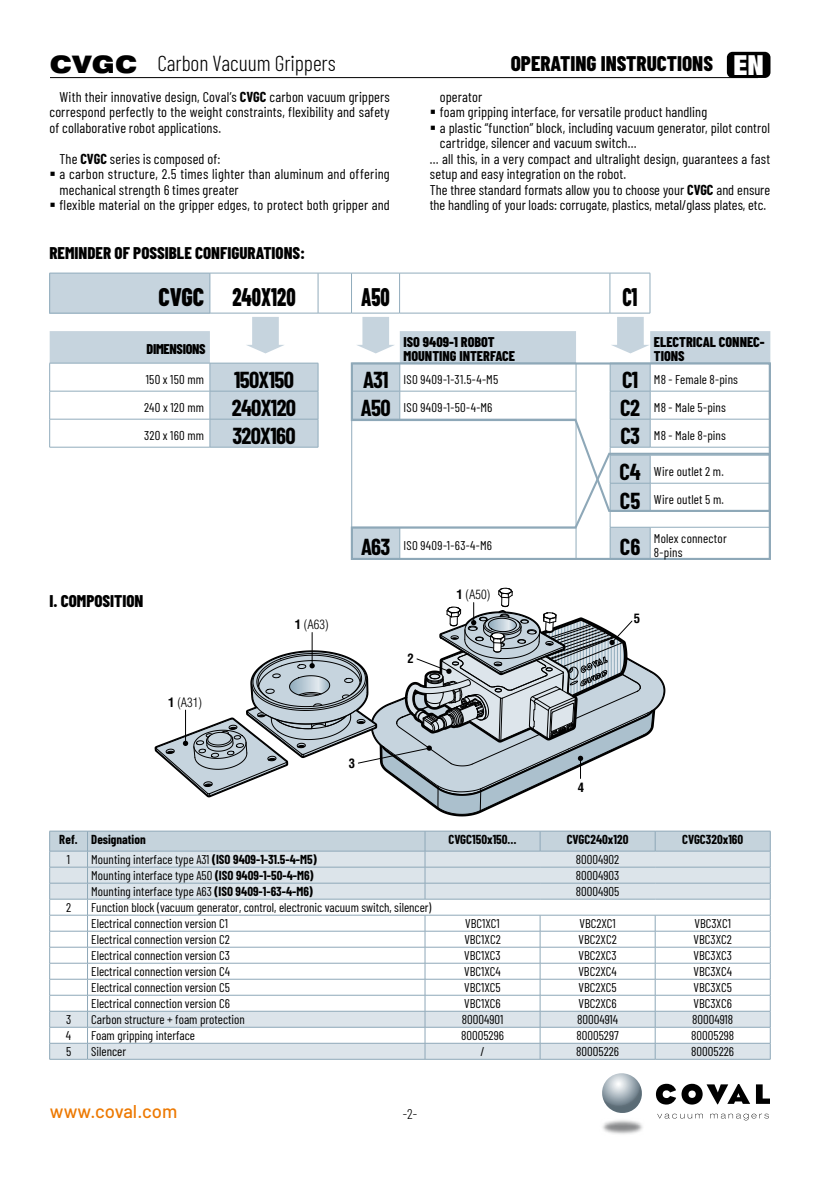
<style>
.page{position:relative;width:840px;height:1191px;background:#fff}
.page>*{position:absolute;margin:0;border:0;box-sizing:border-box;transform-origin:0 0}
.t1{font:800 25.4px "Barlow Condensed";color:#000;scale:.95 1}
.t2{font:800 25.4px "Barlow Condensed";color:#000;scale:.8 1}
.t3{font:800 25.4px "Barlow Condensed";color:#000;scale:.79 1}
.t4{font:900 24.8px "Pragmatica Ext";color:#000}
.t5{font:700 22.6px/28px "Barlow Condensed";letter-spacing:-.03em;color:#000}
.t6{font:300 21.8px "Barlow Condensed";letter-spacing:-.005em;color:#000}
.t7{font:800 21.2px "Barlow Condensed";color:#000}
.t8{font:500 18.4px "Barlow";color:#ed7902}
.t9{font:800 17px "Barlow Condensed";color:#000}
.t10{font:14.2px/15.6px "Barlow Condensed";letter-spacing:.01em;color:#000;text-align:justify}
.t11{font:800 14.2px/14.2px "Barlow Condensed";color:#000}
.t12{font:800 14.2px "Barlow Condensed";letter-spacing:-.02em;color:#000}
.t13{font:300 14.2px "Barlow Condensed";color:#000}
.t14{font:12.8px/16px "Barlow Condensed";color:#000}
.t15{font:700 12.8px/20px "Barlow Condensed";color:#000}
.t16{font:12.8px/28px "Barlow Condensed";letter-spacing:.025em;color:#000}
.t17{font:12.8px/28px "Barlow Condensed";letter-spacing:.02em;color:#000}
.t18{font:300 condensed 12.6px "Helvetica";color:#000}
.t19{font:700 condensed 12.6px "Helvetica";color:#000}
.s1{font-weight:700}
.s2{font-family:"Helvetica Neue";font-weight:900;font-stretch:expanded;font-size:27.6px;color:#fff}
.s3{font-weight:400}
</style>
<div class="page">
<hr style="left:50px;top:77px;width:707px;height:1px;background:#000">
<img style="left:602px;top:1120px;width:41px;height:15px">
<svg style="left:657px;top:1113px;width:45px;height:5px"></svg>
<svg style="left:710px;top:1113px;width:58px;height:7px"></svg>
<svg style="left:655px;top:1083px;width:20px;height:21px"></svg>
<svg style="left:681px;top:1083px;width:68px;height:21px"></svg>
<svg style="left:756px;top:1084px;width:13px;height:20px"></svg>
<svg style="left:602px;top:1073px;width:40px;height:40px"></svg>
<svg style="left:49px;top:273px;width:721px;height:175px"></svg>
<svg style="left:350px;top:513px;width:421px;height:47px"></svg>
<svg style="left:349px;top:361px;width:422px;height:152px"></svg>
<svg style="left:154px;top:587px;width:510px;height:229px"></svg>
<hr style="left:49px;top:830px;width:38px;height:1px;background:#8ea8b8">
<hr style="left:87px;top:830px;width:338px;height:1px;background:#8ea8b8">
<hr style="left:425px;top:830px;width:114px;height:1px;background:#8ea8b8">
<hr style="left:540px;top:830px;width:114px;height:1px;background:#8ea8b8">
<hr style="left:654px;top:830px;width:116px;height:1px;background:#8ea8b8">
<svg style="left:49px;top:831px;width:721px;height:228px"></svg>
<hr style="left:49px;top:1059px;width:38px;height:1px;background:#8ea8b8">
<hr style="left:87px;top:1059px;width:338px;height:1px;background:#8ea8b8">
<hr style="left:425px;top:1059px;width:114px;height:1px;background:#8ea8b8">
<hr style="left:540px;top:1059px;width:114px;height:1px;background:#8ea8b8">
<hr style="left:654px;top:1059px;width:116px;height:1px;background:#8ea8b8">
<div style="left:726px;top:52px;width:44px;height:26px;background:#000;border-radius:6px"></div>
<h2 class="t4" style="left:50px;top:48px;width:88px">CVGC</h2>
<h3 class="t6" style="left:157px;top:48px;width:179px">Carbon Vacuum Grippers</h3>
<p class="t10" style="left:49px;top:88px;width:341px;text-indent:10px">With their innovative design, Coval’s <span class="s1">CVGC</span> carbon vacuum grippers correspond perfectly to the weight constraints, flexibility and safety of collaborative robot applications.</p>
<p class="t10" style="left:59px;top:150px;width:331px;text-align:left">The <span class="s1">CVGC</span> series is composed of:<br>a carbon structure, 2.5 times lighter than aluminum and offering mechanical strength 6 times greater<br>flexible material on the gripper edges, to protect both gripper and</p>
<h3 class="t9" style="left:49px;top:240px;width:257px">REMINDER OF POSSIBLE CONFIGURATIONS:</h3>
<h3 class="t7" style="left:510px;top:48px;width:254px">OPERATING INSTRUCTIONS <span class="s2">EN</span></h3>
<p class="t10" style="left:439px;top:88px;width:44px">operator</p>
<p class="t10" style="left:439px;top:103px;width:269px">foam gripping interface, for versatile product handling</p>
<p class="t10" style="left:439px;top:119px;width:331px">a plastic “function” block, including vacuum generator, pilot control</p>
<p class="t10" style="left:439px;top:134px;width:198px">cartridge, silencer and vacuum switch…</p>
<p class="t10" style="left:429px;top:150px;width:341px">… all this, in a very compact and ultralight design, guarantees a fast</p>
<p class="t10" style="left:429px;top:165px;width:198px">setup and easy integration on the robot.</p>
<p class="t10" style="left:429px;top:181px;width:341px">The three standard formats allow you to choose your <span class="s1">CVGC</span> and ensure</p>
<p class="t10" style="left:429px;top:196px;width:337px">the handling of your loads: corrugate, plastics, metal/glass plates, etc.</p>
<h1 class="t1" style="left:158px;top:279px;width:146px">CVGC 240X120</h1>
<h1 class="t2" style="left:361px;top:279px;width:37px">A50</h1>
<h1 class="t3" style="left:622px;top:279px;width:20px">C1</h1>
<p class="t12" style="left:146px;top:339px;width:61px">DIMENSIONS</p>
<p class="t14" style="left:144px;top:364px;width:61px;line-height:28px;text-align:justify">150 x 150 mm 240 x 120 mm 320 x 160 mm</p>
<h3 class="t9" style="left:49px;top:589px;width:95px">I. COMPOSITION</h3>
<p class="t18" style="left:168px;top:695px;width:35px"><span class="s1">1</span> (A31)</p>
<p class="t11" style="left:403px;top:334px;width:113px">ISO 9409-1 ROBOT<br>MOUNTING INTERFACE</p>
<p class="t16" style="left:403px;top:364px;width:96px">ISO 9409-1-31.5-4-M5<br>ISO 9409-1-50-4-M6</p>
<h3 class="t5" style="left:232px;top:365px;width:66px;text-align:justify">150X150<br>240X120<br>320X160</h3>
<h3 class="t5" style="left:620px;top:365px;width:21px;text-align:justify">C1<br>C2<br>C3</h3>
<h3 class="t5" style="left:619px;top:457px;width:23px">C4<br>C5</h3>
<h3 class="t5" style="left:619px;top:531px;width:22px">C6</h3>
<h3 class="t5" style="left:361px;top:365px;width:31px">A31<br>A50</h3>
<h3 class="t5" style="left:361px;top:531px;width:31px">A63</h3>
<p class="t16" style="left:403px;top:530px;width:90px">ISO 9409-1-63-4-M6</p>
<p class="t18" style="left:294px;top:617px;width:35px"><span class="s1">1</span> (A63)</p>
<p class="t19" style="left:407px;top:651px;width:8px">2</p>
<p class="t18" style="left:456px;top:587px;width:35px"><span class="s1">1</span> (A50)</p>
<p class="t19" style="left:633px;top:610px;width:8px">5</p>
<p class="t11" style="left:653px;top:334px;width:112px">ELECTRICAL CONNEC-<br>TIONS</p>
<p class="t14" style="left:653px;top:364px;width:85px;line-height:28px">M8 - Female 8-pins<br>M8 - Male 5-pins<br>M8 - Male 8-pins</p>
<p class="t17" style="left:653px;top:456px;width:71px">Wire outlet 2 m.<br>Wire outlet 5 m.</p>
<p class="t14" style="left:653px;top:530px;width:74px;line-height:14.2px">Molex connector<br>8-pins</p>
<p class="t19" style="left:349px;top:755px;width:8px">3</p>
<p class="t19" style="left:577px;top:779px;width:8px">4</p>
<p class="t15" style="left:91px;top:828px;width:227px;text-indent:-32px">Ref. Designation<br><span class="s3">Mounting interface type A31</span> (ISO 9409-1-31.5-4-M5)</p>
<p class="t14" style="left:91px;top:866px;width:341px">Mounting interface type A50 <span class="s1">(ISO 9409-1-50-4-M6)<br></span>Mounting interface type A63 <span class="s1">(ISO 9409-1-63-4-M6)<br></span>Function block (vacuum generator, control, electronic vacuum switch, silencer)<br>Electrical connection version C1<br>Electrical connection version C2<br>Electrical connection version C3<br>Electrical connection version C4<br>Electrical connection version C5<br>Electrical connection version C6<br>Carbon structure + foam protection<br>Foam gripping interface<br>Silencer</p>
<p class="t15" style="left:448px;top:828px;width:70px">CVGC150x150…</p>
<p class="t15" style="left:566px;top:828px;width:63px">CVGC240x120</p>
<p class="t15" style="left:681px;top:828px;width:63px">CVGC320x160</p>
<p class="t14" style="left:67px;top:850px;width:5px">1</p>
<p class="t14" style="left:575px;top:850px;width:45px;text-align:justify">80004902<br>80004903<br>80004905</p>
<p class="t14" style="left:66px;top:898px;width:7px">2</p>
<p class="t14" style="left:465px;top:914px;width:36px">VBC1XC1</p>
<p class="t14" style="left:579px;top:914px;width:38px">VBC2XC1</p>
<p class="t14" style="left:694px;top:914px;width:38px">VBC3XC1</p>
<p class="t14" style="left:464px;top:930px;width:38px">VBC1XC2</p>
<p class="t14" style="left:578px;top:930px;width:40px">VBC2XC2</p>
<p class="t14" style="left:693px;top:930px;width:40px">VBC3XC2</p>
<p class="t14" style="left:464px;top:946px;width:38px">VBC1XC3</p>
<p class="t14" style="left:578px;top:946px;width:40px">VBC2XC3</p>
<p class="t14" style="left:693px;top:946px;width:40px">VBC3XC3</p>
<p class="t14" style="left:464px;top:962px;width:38px">VBC1XC4</p>
<p class="t14" style="left:578px;top:962px;width:40px">VBC2XC4</p>
<p class="t14" style="left:693px;top:962px;width:40px">VBC3XC4</p>
<p class="t14" style="left:464px;top:978px;width:38px">VBC1XC5</p>
<p class="t14" style="left:578px;top:978px;width:40px">VBC2XC5</p>
<p class="t14" style="left:693px;top:978px;width:40px">VBC3XC5</p>
<p class="t14" style="left:464px;top:994px;width:38px">VBC1XC6</p>
<p class="t14" style="left:578px;top:994px;width:40px">VBC2XC6</p>
<p class="t14" style="left:693px;top:994px;width:40px">VBC3XC6</p>
<p class="t14" style="left:66px;top:1010px;width:7px">3</p>
<p class="t14" style="left:461px;top:1010px;width:43px">80004901</p>
<p class="t14" style="left:577px;top:1010px;width:42px">80004914</p>
<p class="t14" style="left:692px;top:1010px;width:42px">80004918</p>
<p class="t14" style="left:66px;top:1026px;width:7px">4</p>
<p class="t14" style="left:461px;top:1026px;width:44px">80005296</p>
<p class="t14" style="left:576px;top:1026px;width:44px">80005297</p>
<p class="t14" style="left:690px;top:1026px;width:45px">80005298</p>
<p class="t14" style="left:66px;top:1042px;width:7px">5</p>
<p class="t14" style="left:480px;top:1042px;width:6px">/</p>
<p class="t14" style="left:576px;top:1042px;width:44px">80005226</p>
<p class="t14" style="left:690px;top:1042px;width:44px">80005226</p>
<h3 class="t8" style="left:50px;top:1097px;width:129px">www.coval.com</h3>
<p class="t13" style="left:402px;top:1103px;width:16px">-2-</p>
</div>
